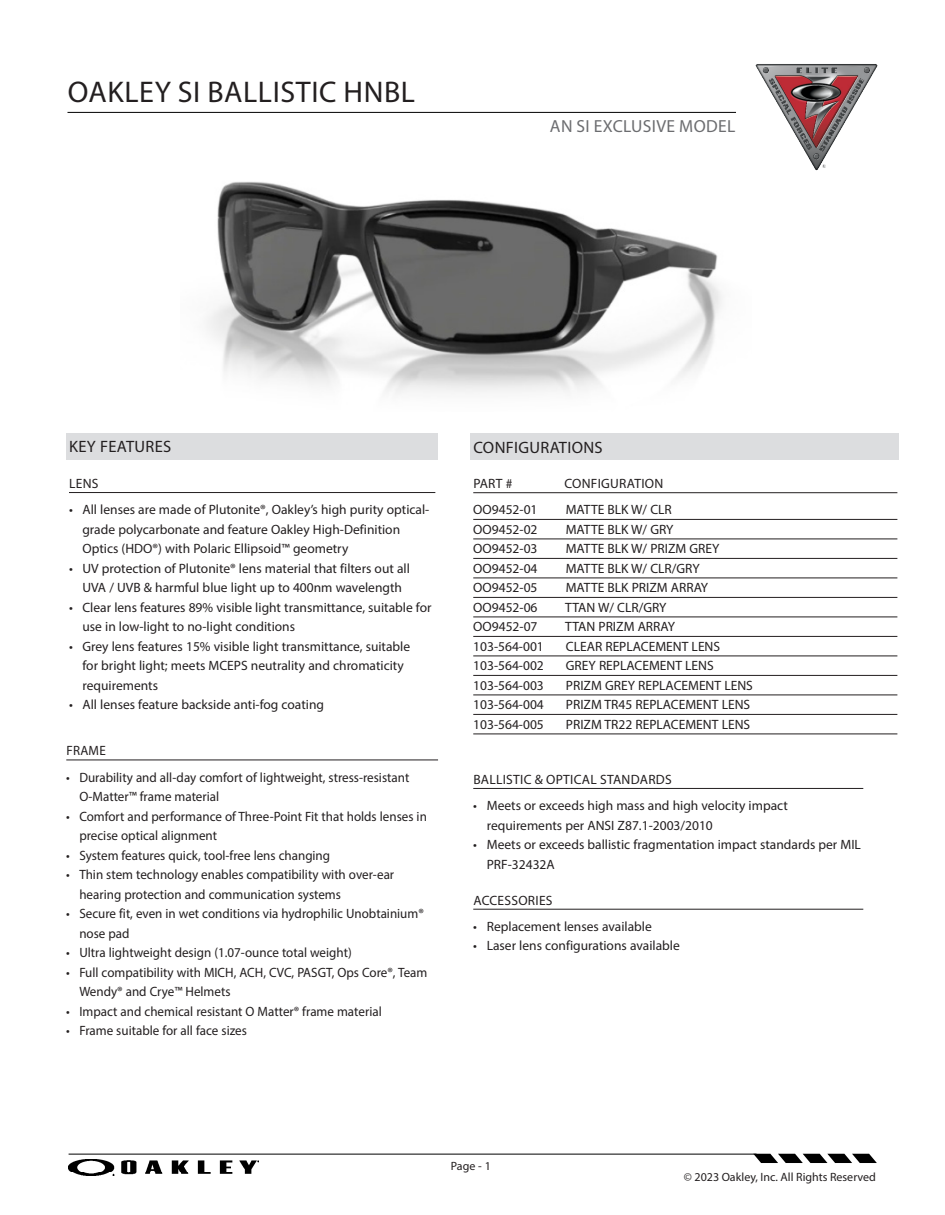
<style>
.page{position:relative;width:945px;height:1215px;background:#fff}
.page>*{position:absolute;margin:0;border:0;box-sizing:border-box;transform-origin:0 0}
.t1{font:30px "Myriad Pro";letter-spacing:.02em;color:#231f20}
.t2{font:17.55px "Myriad Pro";letter-spacing:.02em;color:#6c6d70}
.t3{font:16.5px "Myriad Pro";letter-spacing:.02em;color:#231f20}
.t4{font:13.5px/19.5px "Myriad Pro";color:#231f20}
.t5{font:13.5px "Myriad Pro";letter-spacing:.02em;color:#231f20}
.t6{font:12px "Myriad Pro";color:#231f20}
</style>
<div class="page">
<hr style="left:68px;top:112px;width:668px;height:1px;background:#000">
<hr style="left:69px;top:1154px;width:688px;height:1px;background:#000">
<svg style="left:753px;top:1154px;width:124px;height:9px"></svg>
<img style="left:69px;top:1160px;width:189px;height:16px">
<img style="left:755px;top:64px;width:123px;height:107px">
<div style="left:66px;top:434px;width:372px;height:26px;background:#dcdddf"></div>
<hr style="left:69px;top:492px;width:366px;height:1px;background:#231f20">
<hr style="left:66px;top:760px;width:372px;height:1px;background:#231f20">
<hr style="left:473px;top:788px;width:390px;height:1px;background:#231f20">
<hr style="left:473px;top:909px;width:390px;height:1px;background:#231f20">
<div style="left:471px;top:434px;width:428px;height:26px;background:#dcdddf"></div>
<hr style="left:473px;top:492px;width:424px;height:1px;background:#231f20">
<hr style="left:473px;top:519px;width:424px;height:1px;background:#231f20">
<hr style="left:473px;top:539px;width:424px;height:1px;background:#231f20">
<hr style="left:473px;top:558px;width:424px;height:1px;background:#231f20">
<hr style="left:473px;top:578px;width:424px;height:1px;background:#231f20">
<hr style="left:473px;top:597px;width:424px;height:1px;background:#231f20">
<hr style="left:473px;top:617px;width:424px;height:1px;background:#231f20">
<hr style="left:473px;top:636px;width:424px;height:1px;background:#231f20">
<hr style="left:473px;top:656px;width:424px;height:1px;background:#231f20">
<hr style="left:473px;top:675px;width:424px;height:1px;background:#231f20">
<hr style="left:473px;top:695px;width:424px;height:1px;background:#231f20">
<hr style="left:473px;top:714px;width:424px;height:1px;background:#231f20">
<hr style="left:473px;top:734px;width:424px;height:1px;background:#231f20">
<img style="left:207px;top:181px;width:515px;height:213px">
<p class="t1" style="left:68px;top:74px;width:349px">OAKLEY SI BALLISTIC HNBL</p>
<p class="t2" style="left:550px;top:115px;width:187px">AN SI EXCLUSIVE MODEL</p>
<p class="t3" style="left:69px;top:437px;width:104px">KEY FEATURES</p>
<p class="t4" style="left:69px;top:474px;width:31px">LENS</p>
<p class="t4" style="left:82px;top:500px;width:348px;text-indent:-14px">• All lenses are made of Plutonite®, Oakley’s high purity optical&shy;grade polycarbonate and feature Oakley High-Definition<br>Optics (HDO®) with Polaric Ellipsoid™ geometry</p>
<p class="t4" style="left:69px;top:558px;width:342px;text-align:center">• UV protection of Plutonite® lens material that filters out all<br>UVA / UVB &amp; harmful blue light up to 400nm wavelength</p>
<p class="t4" style="left:82px;top:597px;width:351px;text-indent:-14px">• Clear lens features 89% visible light transmittance, suitable for use in low-light to no-light conditions</p>
<p class="t4" style="left:82px;top:636px;width:329px;text-indent:-14px">• Grey lens features 15% visible light transmittance, suitable for bright light; meets MCEPS neutrality and chromaticity requirements</p>
<p class="t4" style="left:69px;top:695px;width:257px">• All lenses feature backside anti-fog coating</p>
<p class="t4" style="left:66px;top:741px;width:41px">FRAME</p>
<p class="t4" style="left:79px;top:767px;width:331px;text-indent:-13px">• Durability and all-day comfort of lightweight, stress-resistant<br>O-Matter™ frame material</p>
<p class="t4" style="left:79px;top:806px;width:349px;text-indent:-13px">• Comfort and performance of Three-Point Fit that holds lenses in precise optical alignment</p>
<p class="t4" style="left:66px;top:845px;width:265px">• System features quick, tool-free lens changing</p>
<p class="t4" style="left:79px;top:865px;width:316px;text-indent:-13px">• Thin stem technology enables compatibility with over-ear hearing protection and communication systems</p>
<p class="t4" style="left:79px;top:904px;width:346px;text-indent:-13px">• Secure fit, even in wet conditions via hydrophilic Unobtainium® nose pad</p>
<p class="t4" style="left:66px;top:943px;width:287px">• Ultra lightweight design (1.07-ounce total weight)</p>
<p class="t4" style="left:79px;top:962px;width:350px;text-indent:-13px">• Full compatibility with MICH, ACH, CVC, PASGT, Ops Core®, Team<br>Wendy® and Crye™ Helmets</p>
<p class="t4" style="left:66px;top:1001px;width:317px">• Impact and chemical resistant O Matter® frame material</p>
<p class="t4" style="left:66px;top:1021px;width:182px">• Frame suitable for all face sizes</p>
<p class="t3" style="left:473px;top:437px;width:131px">CONFIGURATIONS</p>
<p class="t4" style="left:473px;top:474px;width:41px">PART #</p>
<p class="t5" style="left:564px;top:475px;width:100px">CONFIGURATION</p>
<p class="t4" style="left:473px;top:500px;width:66px">OO9452-01</p>
<p class="t4" style="left:566px;top:500px;width:107px">MATTE BLK W/ CLR</p>
<p class="t4" style="left:473px;top:519px;width:66px">OO9452-02</p>
<p class="t4" style="left:566px;top:519px;width:109px">MATTE BLK W/ GRY</p>
<p class="t4" style="left:473px;top:539px;width:66px">OO9452-03</p>
<p class="t4" style="left:566px;top:539px;width:155px">MATTE BLK W/ PRIZM GREY</p>
<p class="t4" style="left:473px;top:558px;width:66px">OO9452-04</p>
<p class="t4" style="left:566px;top:558px;width:135px">MATTE BLK W/ CLR/GRY</p>
<p class="t4" style="left:473px;top:578px;width:66px">OO9452-05</p>
<p class="t4" style="left:566px;top:578px;width:144px">MATTE BLK PRIZM ARRAY</p>
<p class="t4" style="left:473px;top:597px;width:66px">OO9452-06</p>
<p class="t4" style="left:565px;top:597px;width:103px">TTAN W/ CLR/GRY</p>
<p class="t4" style="left:473px;top:617px;width:66px">OO9452-07</p>
<p class="t4" style="left:565px;top:617px;width:111px">TTAN PRIZM ARRAY</p>
<p class="t4" style="left:473px;top:636px;width:72px">103-564-001</p>
<p class="t4" style="left:566px;top:636px;width:156px">CLEAR REPLACEMENT LENS</p>
<p class="t4" style="left:473px;top:656px;width:72px">103-564-002</p>
<p class="t4" style="left:566px;top:656px;width:149px">GREY REPLACEMENT LENS</p>
<p class="t4" style="left:473px;top:675px;width:72px">103-564-003</p>
<p class="t4" style="left:566px;top:675px;width:189px">PRIZM GREY REPLACEMENT LENS</p>
<p class="t4" style="left:473px;top:695px;width:72px">103-564-004</p>
<p class="t4" style="left:566px;top:695px;width:186px">PRIZM TR45 REPLACEMENT LENS</p>
<p class="t4" style="left:473px;top:714px;width:72px">103-564-005</p>
<p class="t4" style="left:566px;top:714px;width:186px">PRIZM TR22 REPLACEMENT LENS</p>
<p class="t5" style="left:473px;top:771px;width:200px">BALLISTIC &amp; OPTICAL STANDARDS</p>
<p class="t4" style="left:487px;top:796px;width:303px;text-indent:-14px">• Meets or exceeds high mass and high velocity impact requirements per ANSI Z87.1-2003/2010</p>
<p class="t4" style="left:487px;top:835px;width:376px;text-indent:-14px">• Meets or exceeds ballistic fragmentation impact standards per MIL<br>PRF-32432A</p>
<p class="t5" style="left:473px;top:892px;width:81px">ACCESSORIES</p>
<p class="t4" style="left:473px;top:916px;width:180px">• Replacement lenses available</p>
<p class="t4" style="left:473px;top:936px;width:208px">• Laser lens configurations available</p>
<p class="t6" style="left:451px;top:1159px;width:42px">Page - 1</p>
<p class="t6" style="left:684px;top:1169px;width:194px">© 2023 Oakley, Inc. All Rights Reserved</p>
</div>
